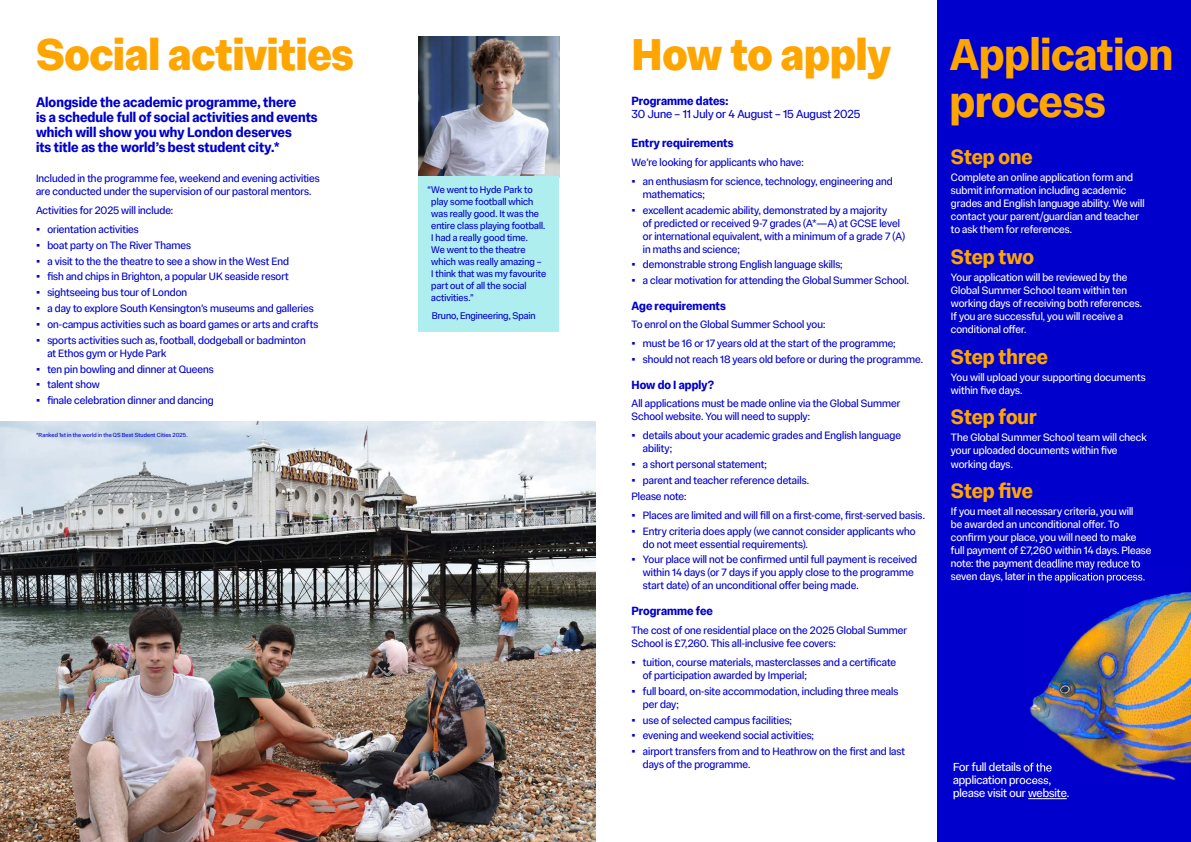
<style>
.page{position:relative;width:1191px;height:842px;background:#fff}
.page>*{position:absolute;margin:0;border:0;box-sizing:border-box;transform-origin:0 0}
.t1{font:700 45px "Imperial Sans Display";letter-spacing:-.005em;color:#ffa500}
.t2{font:600 45px/47px "Imperial Sans Display";letter-spacing:-.005em;color:#ffa500}
.t3{font:600 21px "Imperial Sans Display";color:#ffa500}
.t4{font:600 14px/15px "Imperial Sans Display";letter-spacing:.005em;color:#0000cd}
.t5{font:600 12px "Imperial Sans Display";letter-spacing:.005em;color:#0000cd}
.t6{font:12px/13px "Imperial Sans Display";color:#fff}
.t7{font:12px "Imperial Sans Display";color:#0000cd}
.t8{font:11px/13px "Imperial Sans Display";letter-spacing:.005em;color:#0000cd}
.t9{font:11px/13px "Imperial Sans Display";letter-spacing:.005em;color:#fff}
.t10{font:10px/12px "Imperial Sans Display";letter-spacing:.005em;color:#0000cd}
.t11{font:6px "Imperial Sans Display";letter-spacing:.025em;color:#0000cd}
</style>
<div class="page">
<img style="left:0;top:422px;width:595px;height:420px">
<div style="left:937px;top:0;width:254px;height:842px;background:#0000cd"></div>
<img style="left:418px;top:36px;width:141px;height:141px">
<div style="left:418px;top:177px;width:141px;height:155px;background:#afeeee"></div>
<hr style="left:1028px;top:798px;width:38px;height:1px;background:#fff">
<img style="left:1029px;top:579px;width:162px;height:202px">
<img style="left:1025px;top:566px;width:115px;height:4px">
<img style="left:1025px;top:572px;width:119px;height:11px">
<img style="left:1025px;top:763px;width:27px;height:9px">
<img style="left:1025px;top:776px;width:26px;height:6px">
<h1 class="t1" style="left:36px;top:20px;width:319px">Social activities</h1>
<h1 class="t1" style="left:631px;top:20px;width:261px">How to apply</h1>
<p class="t4" style="left:36px;top:94px;width:283px">Alongside the academic programme, there<br>is a schedule full of social activities and events which will show you why London deserves<br>its title as the world’s best student city.*</p>
<p class="t8" style="left:36px;top:171px;width:285px">Included in the programme fee, weekend and evening activities are conducted under the supervision of our pastoral mentors.</p>
<p class="t8" style="left:36px;top:203px;width:139px">Activities for 2025 will include:</p>
<p class="t8" style="left:36px;top:222px;width:104px">• orientation activities</p>
<p class="t8" style="left:36px;top:238px;width:157px">• boat party on The River Thames</p>
<p class="t8" style="left:36px;top:254px;width:254px">• a visit to the the theatre to see a show in the West End</p>
<p class="t8" style="left:36px;top:269px;width:254px">• fish and chips in Brighton, a popular UK seaside resort</p>
<p class="t8" style="left:36px;top:285px;width:153px">• sightseeing bus tour of London</p>
<p class="t8" style="left:36px;top:301px;width:279px">• a day to explore South Kensington’s museums and galleries</p>
<p class="t8" style="left:36px;top:317px;width:284px">• on-campus activities such as board games or arts and crafts</p>
<p class="t8" style="left:47px;top:333px;width:260px;text-indent:-11px">• sports activities such as, football, dodgeball or badminton at Ethos gym or Hyde Park</p>
<p class="t8" style="left:36px;top:362px;width:179px">• ten pin bowling and dinner at Queens</p>
<p class="t8" style="left:36px;top:377px;width:65px">• talent show</p>
<p class="t8" style="left:36px;top:393px;width:179px">• finale celebration dinner and dancing</p>
<p class="t5" style="left:631px;top:92px;width:98px">Programme dates:</p>
<p class="t7" style="left:631px;top:106px;width:230px">30 June – 11 July or 4 August – 15 August 2025</p>
<p class="t5" style="left:631px;top:134px;width:103px">Entry requirements</p>
<p class="t8" style="left:631px;top:155px;width:174px">We’re looking for applicants who have:</p>
<p class="t8" style="left:643px;top:174px;width:251px;text-indent:-11px">• an enthusiasm for science, technology, engineering and mathematics;</p>
<p class="t8" style="left:643px;top:203px;width:264px;text-indent:-11px">• excellent academic ability, demonstrated by a majority<br>of predicted or received 9-7 grades (A*—A) at GCSE level or international equivalent, with a minimum of a grade 7 (A) in maths and science;</p>
<p class="t8" style="left:631px;top:257px;width:213px">• demonstrable strong English language skills;</p>
<p class="t8" style="left:631px;top:273px;width:279px">• a clear motivation for attending the Global Summer School.</p>
<p class="t5" style="left:631px;top:297px;width:96px">Age requirements</p>
<p class="t8" style="left:631px;top:317px;width:195px">To enrol on the Global Summer School you:</p>
<p class="t8" style="left:631px;top:336px;width:266px">• must be 16 or 17 years old at the start of the programme;</p>
<p class="t8" style="left:631px;top:352px;width:293px">• should not reach 18 years old before or during the programme.</p>
<p class="t5" style="left:631px;top:376px;width:84px">How do I apply?</p>
<p class="t8" style="left:631px;top:396px;width:270px">All applications must be made online via the Global Summer<br>School website. You will need to supply:</p>
<p class="t8" style="left:643px;top:428px;width:260px;text-indent:-11px">• details about your academic grades and English language ability;</p>
<p class="t8" style="left:631px;top:457px;width:137px">• a short personal statement;</p>
<p class="t8" style="left:631px;top:472px;width:179px;line-height:15.8px">• parent and teacher reference details.<br>Please note:</p>
<p class="t8" style="left:631px;top:508px;width:295px">• Places are limited and will fill on a first-come, first-served basis.</p>
<p class="t8" style="left:643px;top:524px;width:274px;text-indent:-11px">• Entry criteria does apply (we cannot consider applicants who do not meet essential requirements).</p>
<p class="t8" style="left:643px;top:553px;width:276px;text-indent:-11px">• Your place will not be confirmed until full payment is received within 14 days (or 7 days if you apply close to the programme start date) of an unconditional offer being made.</p>
<p class="t5" style="left:631px;top:602px;width:83px">Programme fee</p>
<p class="t8" style="left:631px;top:623px;width:277px">The cost of one residential place on the 2025 Global Summer<br>School is £7,260. This all-inclusive fee covers:</p>
<p class="t8" style="left:643px;top:655px;width:255px;text-indent:-11px">• tuition, course materials, masterclasses and a certificate of participation awarded by Imperial;</p>
<p class="t8" style="left:643px;top:684px;width:257px;text-indent:-11px">• full board, on-site accommodation, including three meals per day;</p>
<p class="t8" style="left:631px;top:713px;width:162px">• use of selected campus facilities;</p>
<p class="t8" style="left:631px;top:728px;width:184px">• evening and weekend social activities;</p>
<p class="t8" style="left:643px;top:744px;width:264px;text-indent:-11px">• airport transfers from and to Heathrow on the first and last days of the programme.</p>
<p class="t10" style="left:431px;top:183px;width:116px;text-indent:-4px">“We went to Hyde Park to play some football which was really good. It was the entire class playing football.<br>I had a really good time.<br>We went to the theatre which was really amazing –<br>I think that was my favourite part out of all the social activities.”</p>
<p class="t10" style="left:432px;top:309px;width:105px">Bruno, Engineering, Spain</p>
<p class="t11" style="left:36px;top:431px;width:153px">*Ranked 1st in the world in the QS Best Student Cities 2025.</p>
<h1 class="t2" style="left:950px;top:28px;width:225px">Application process</h1>
<h2 class="t3" style="left:951px;top:141px;width:83px">Step one</h2>
<p class="t9" style="left:951px;top:170px;width:195px">Complete an online application form and submit information including academic grades and English language ability. We will contact your parent/guardian and teacher to ask them for references.</p>
<h2 class="t3" style="left:951px;top:241px;width:85px">Step two</h2>
<p class="t9" style="left:951px;top:270px;width:193px">Your application will be reviewed by the Global Summer School team within ten working days of receiving both references.<br>If you are successful, you will receive a conditional offer.</p>
<h2 class="t3" style="left:951px;top:341px;width:99px">Step three</h2>
<p class="t9" style="left:951px;top:370px;width:196px">You will upload your supporting documents within five days.</p>
<h2 class="t3" style="left:951px;top:402px;width:87px">Step four</h2>
<p class="t9" style="left:951px;top:431px;width:197px">The Global Summer School team will check your uploaded documents within five working days.</p>
<h2 class="t3" style="left:951px;top:476px;width:83px">Step five</h2>
<p class="t9" style="left:951px;top:505px;width:202px">If you meet all necessary criteria, you will<br>be awarded an unconditional offer. To confirm your place, you will need to make full payment of £7,260 within 14 days. Please note: the payment deadline may reduce to</p>
<p class="t6" style="left:953px;top:760px;width:118px">For full details of the application process, please visit our website.</p>
</div>
